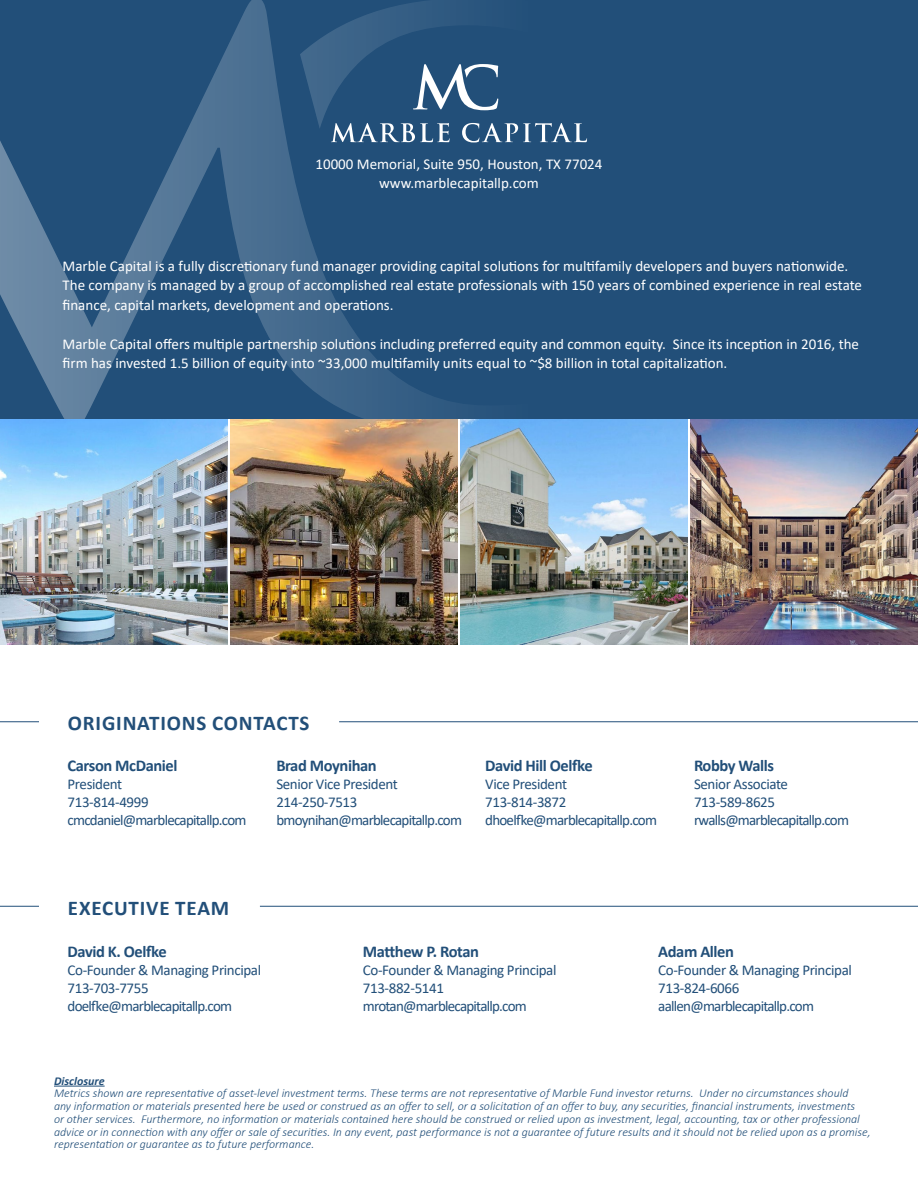
<style>
.page{position:relative;width:918px;height:1188px;background:#fff}
.page>*{position:absolute;margin:0;border:0;box-sizing:border-box;transform-origin:0 0}
.t1{font:700 21px "Calibri";letter-spacing:.04em;color:#224f79}
.t2{font:700 16.5px "Calibri";letter-spacing:-.025em;color:#224f79}
.t3{font:15px/19.5px "Calibri";color:#fff}
.t4{font:15px/18px "Calibri";letter-spacing:-.04em;color:#224f79}
.t5{font:italic 300 12px/12.8px "Calibri";color:#224f79}
.t6{font:italic 700 12px "Calibri";color:#224f79}
</style>
<div class="page">
<div style="left:0;top:0;width:918px;height:564px;background:#224f79"></div>
<hr style="left:54px;top:1086px;width:51px;height:1px;background:#224f79">
<hr style="left:339px;top:721px;width:579px;height:1px;background:#224f79">
<hr style="left:0;top:721px;width:39px;height:1px;background:#224f79">
<hr style="left:260px;top:906px;width:658px;height:1px;background:#224f79">
<hr style="left:0;top:906px;width:39px;height:1px;background:#224f79">
<svg style="left:0;top:0;width:531px;height:419px"></svg>
<svg style="left:300px;top:0;width:287px;height:142px"></svg>
<img style="left:0;top:419px;width:227px;height:225px">
<img style="left:230px;top:419px;width:227px;height:225px">
<img style="left:461px;top:419px;width:227px;height:225px">
<img style="left:691px;top:419px;width:227px;height:225px">
<p class="t3" style="left:315px;top:154px;width:289px;text-align:center">10000 Memorial, Suite 950, Houston, TX 77024 www.marblecapitallp.com</p>
<p class="t3" style="left:63px;top:256px;width:801px">Marble Capital is a fully discretionary fund manager providing capital solutions for multifamily developers and buyers nationwide.<br>The company is managed by a group of accomplished real estate professionals with 150 years of combined experience in real estate finance, capital markets, development and operations.</p>
<p class="t3" style="left:63px;top:334px;width:798px">Marble Capital offers multiple partnership solutions including preferred equity and common equity. Since its inception in 2016, the firm has invested 1.5 billion of equity into ~33,000 multifamily units equal to ~$8 billion in total capitalization.</p>
<h1 class="t1" style="left:68px;top:709px;width:243px">ORIGINATIONS CONTACTS</h1>
<h2 class="t2" style="left:68px;top:754px;width:111px">Carson McDaniel</h2>
<p class="t4" style="left:68px;top:775px;width:180px">President<br>713-814-4999 cmcdaniel@marblecapitallp.com</p>
<h2 class="t2" style="left:276px;top:754px;width:102px">Brad Moynihan</h2>
<p class="t4" style="left:276px;top:775px;width:187px">Senior Vice President<br>214-250-7513 bmoynihan@marblecapitallp.com</p>
<h2 class="t2" style="left:485px;top:754px;width:109px">David Hill Oelfke</h2>
<p class="t4" style="left:485px;top:775px;width:173px">Vice President<br>713-814-3872 dhoelfke@marblecapitallp.com</p>
<h1 class="t1" style="left:68px;top:893px;width:163px">EXECUTIVE TEAM</h1>
<h2 class="t2" style="left:694px;top:754px;width:82px">Robby Walls</h2>
<p class="t4" style="left:694px;top:775px;width:157px">Senior Associate<br>713-589-8625 rwalls@marblecapitallp.com</p>
<h2 class="t2" style="left:68px;top:940px;width:101px">David K. Oelfke</h2>
<p class="t4" style="left:68px;top:961px;width:195px">Co-Founder &amp; Managing Principal<br>713-703-7755 doelfke@marblecapitallp.com</p>
<h2 class="t2" style="left:363px;top:940px;width:118px">Matthew P. Rotan</h2>
<p class="t4" style="left:363px;top:961px;width:195px">Co-Founder &amp; Managing Principal<br>713-882-5141 mrotan@marblecapitallp.com</p>
<h2 class="t2" style="left:658px;top:940px;width:77px">Adam Allen</h2>
<p class="t4" style="left:658px;top:961px;width:195px">Co-Founder &amp; Managing Principal<br>713-824-6066 aallen@marblecapitallp.com</p>
<p class="t6" style="left:54px;top:1072px;width:52px">Disclosure</p>
<p class="t5" style="left:54px;top:1087px;width:818px">Metrics shown are representative of asset-level investment terms. These terms are not representative of Marble Fund investor returns. Under no circumstances should<br>any information or materials presented here be used or construed as an offer to sell, or a solicitation of an offer to buy, any securities, financial instruments, investments<br>or other services. Furthermore, no information or materials contained here should be construed or relied upon as investment, legal, accounting, tax or other professional advice or in connection with any offer or sale of securities. In any event, past performance is not a guarantee of future results and it should not be relied upon as a promise, representation or guarantee as to future performance.</p>
</div>
